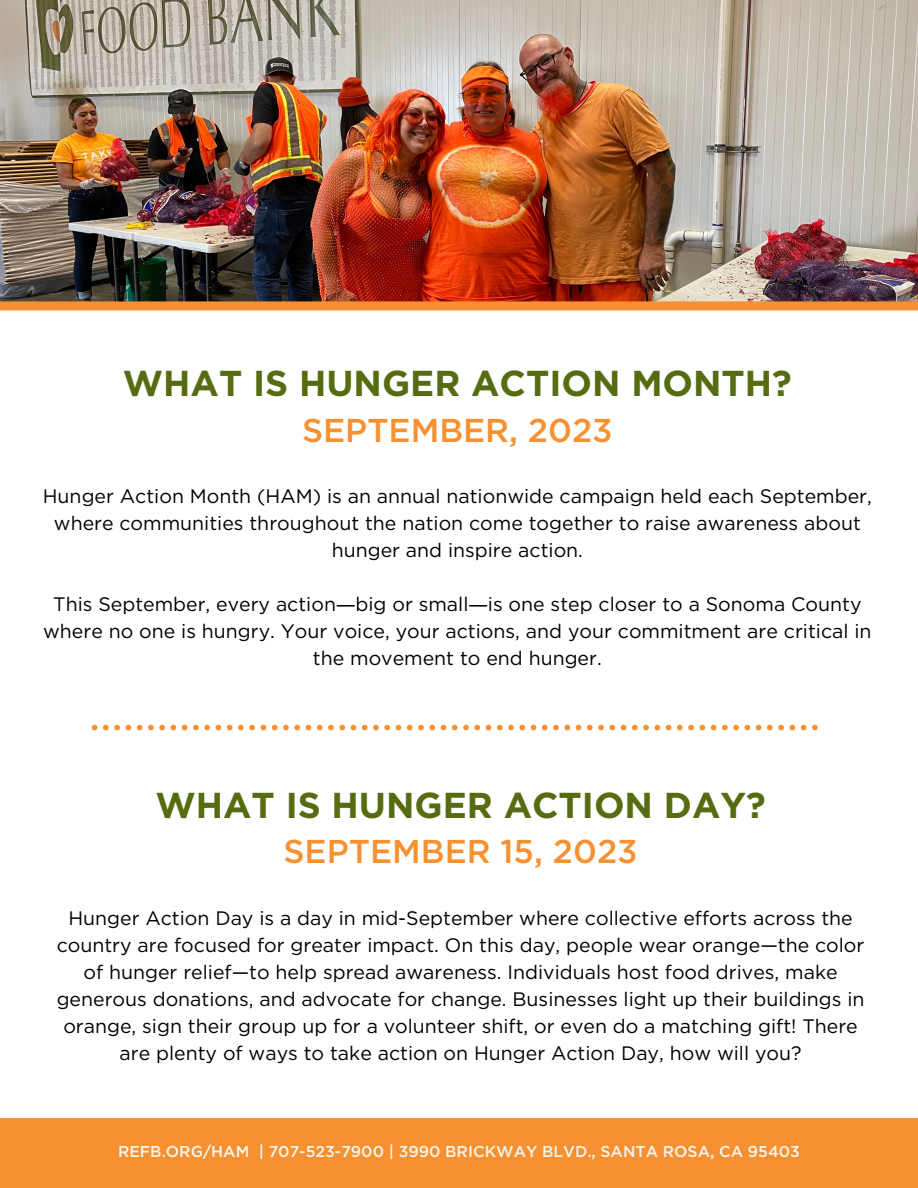
<style>
.page{position:relative;width:918px;height:1188px;background:#fff}
.page>*{position:absolute;margin:0;border:0;box-sizing:border-box;transform-origin:0 0}
.t1{font:700 36px "Gotham";color:#556c11}
.t2{font:500 33px "Gotham";color:#f69031}
.t3{font:19.5px/27px "Gotham";color:#000;text-align:center}
.t4{font:500 15.75px "Gotham";color:#f5f5ef}
.s1{font-family:"Noto Sans"}
</style>
<div class="page">
<svg style="left:92px;top:725px;width:726px;height:5px"></svg>
<img style="left:0;top:0;width:918px;height:301px">
<div style="left:0;top:1118px;width:918px;height:70px;background:#f69031"></div>
<div style="left:0;top:301px;width:918px;height:9px;background:#f69031"></div>
<p class="t1" style="left:123px;top:362px;width:670px">WHAT IS HUNGER ACTION MONTH?</p>
<p class="t2" style="left:302px;top:411px;width:312px">SEPTEMBER, 2023</p>
<p class="t3" style="left:43px;top:483px;width:831px">Hunger Action Month (HAM) is an annual nationwide campaign held each September, where communities throughout the nation come together to raise awareness about hunger and inspire action.</p>
<p class="t3" style="left:43px;top:591px;width:830px">This September, every action<span class="s1">―</span>big or small<span class="s1">―</span>is one step closer to a Sonoma County where no one is hungry. Your voice, your actions, and your commitment are critical in the movement to end hunger.</p>
<p class="t1" style="left:155px;top:784px;width:612px">WHAT IS HUNGER ACTION DAY?</p>
<p class="t2" style="left:284px;top:837px;width:356px">SEPTEMBER 15, 2023</p>
<p class="t3" style="left:57px;top:905px;width:809px">Hunger Action Day is a day in mid-September where collective efforts across the country are focused for greater impact. On this day, people wear orange—the color of hunger relief—to help spread awareness. Individuals host food drives, make generous donations, and advocate for change. Businesses light up their buildings in orange, sign their group up for a volunteer shift, or even do a matching gift! There are plenty of ways to take action on Hunger Action Day, how will you?</p>
<p class="t4" style="left:118px;top:1142px;width:683px">REFB.ORG/HAM | 707-523-7900 | 3990 BRICKWAY BLVD., SANTA ROSA, CA 95403</p>
</div>
